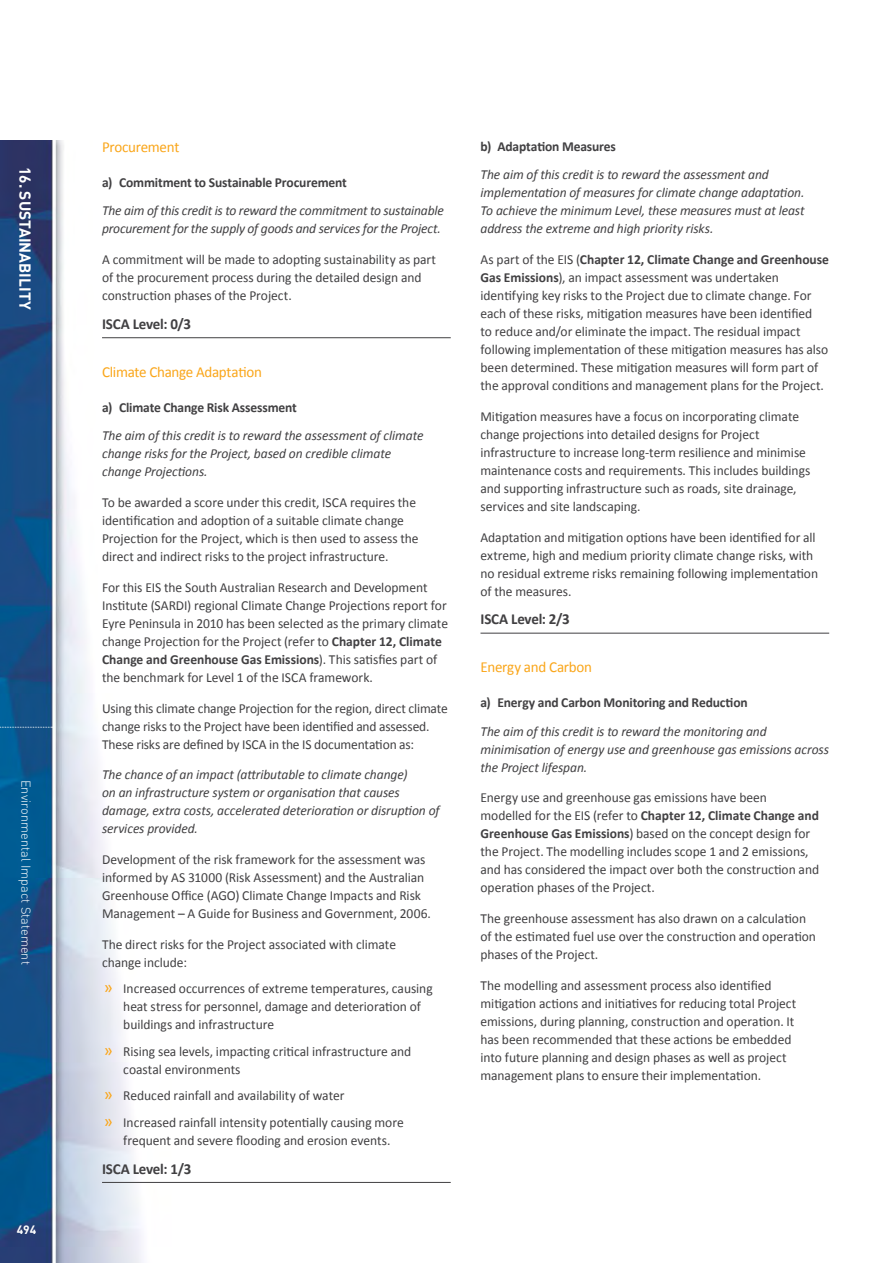
<style>
.page{position:relative;width:893px;height:1263px;background:#fff}
.page>*{position:absolute;margin:0;border:0;box-sizing:border-box;transform-origin:0 0}
.t1{font:700 15.75px "DIN";color:#fff}
.Head_4_no_number{font:15.3px "Calibri";letter-spacing:-.02em;color:#faa61a}
.Head_4_no_number-2{font:700 15.3px "Calibri";letter-spacing:-.01em;color:#414042}
.Body{font:13.8px/18px "Calibri";letter-spacing:-.005em;color:#414042}
.Body_italic_par{font:italic 13.8px/18px "Calibri";letter-spacing:-.01em;color:#414042}
.Head_6{font:700 13.8px "Calibri";letter-spacing:-.01em;color:#414042}
.t2{font:300 12.75px "DIN";color:#fff}
.t3{font:700 12px "DIN";color:#fff}
.s1{font-weight:700}
.s2{font-size:18px;color:#faa61a}
</style>
<div class="page">
<img style="left:0;top:140px;width:193px;height:1123px">
<svg style="left:0;top:727px;width:53px;height:1px"></svg>
<hr style="left:102px;top:337px;width:349px;height:1px;background:#414042">
<hr style="left:102px;top:1182px;width:349px;height:1px;background:#414042">
<hr style="left:480px;top:633px;width:349px;height:1px;background:#414042">
<p class="t1" style="left:36px;top:167px;width:144px;rotate:90deg">16. SUSTAINABILITY</p>
<p class="t2" style="left:34px;top:780px;width:186px;rotate:90deg">Environmental Impact Statement</p>
<p class="t3" style="left:17px;top:1221px;width:21px">494</p>
<p class="Head_4_no_number" style="left:102px;top:137px;width:79px">Procurement</p>
<p class="Head_6" style="left:102px;top:173px;width:246px">a) Commitment to Sustainable Procurement</p>
<p class="Body_italic_par" style="left:102px;top:201px;width:343px">The aim of this credit is to reward the commitment to sustainable procurement for the supply of goods and services for the Project.</p>
<p class="Body" style="left:102px;top:251px;width:336px">A commitment will be made to adopting sustainability as part of the procurement process during the detailed design and construction phases of the Project.</p>
<p class="Head_4_no_number-2" style="left:102px;top:314px;width:90px">ISCA Level: 0/3</p>
<p class="Head_4_no_number" style="left:102px;top:362px;width:161px">Climate Change Adaptation</p>
<p class="Head_6" style="left:102px;top:398px;width:196px">a) Climate Change Risk Assessment</p>
<p class="Body_italic_par" style="left:102px;top:426px;width:323px">The aim of this credit is to reward the assessment of climate change risks for the Project, based on credible climate change Projections.</p>
<p class="Body" style="left:102px;top:493px;width:318px">To be awarded a score under this credit, ISCA requires the identification and adoption of a suitable climate change Projection for the Project, which is then used to assess the direct and indirect risks to the project infrastructure.</p>
<p class="Body" style="left:102px;top:578px;width:347px">For this EIS the South Australian Research and Development Institute (SARDI) regional Climate Change Projections report for Eyre Peninsula in 2010 has been selected as the primary climate change Projection for the Project (refer to <span class="s1">Chapter 12, Climate Change and Greenhouse Gas Emissions</span>). This satisfies part of the benchmark for Level 1 of the ISCA framework.</p>
<p class="Body" style="left:102px;top:699px;width:347px">Using this climate change Projection for the region, direct climate change risks to the Project have been identified and assessed.<br>These risks are defined by ISCA in the IS documentation as:</p>
<p class="Body_italic_par" style="left:102px;top:765px;width:339px">The chance of an impact (attributable to climate change)<br>on an infrastructure system or organisation that causes damage, extra costs, accelerated deterioration or disruption of services provided.</p>
<p class="Body" style="left:102px;top:850px;width:330px">Development of the risk framework for the assessment was informed by AS 31000 (Risk Assessment) and the Australian Greenhouse Office (AGO) Climate Change Impacts and Risk Management – A Guide for Business and Government, 2006.</p>
<p class="Body" style="left:102px;top:935px;width:296px">The direct risks for the Project associated with climate change include:</p>
<p class="Body" style="left:123px;top:980px;width:311px;text-indent:-20px"><span class="s2">»</span> Increased occurrences of extreme temperatures, causing heat stress for personnel, damage and deterioration of buildings and infrastructure</p>
<p class="Body" style="left:123px;top:1042px;width:289px;text-indent:-20px"><span class="s2">»</span> Rising sea levels, impacting critical infrastructure and coastal environments</p>
<p class="Body" style="left:104px;top:1087px;width:242px"><span class="s2">»</span> Reduced rainfall and availability of water</p>
<p class="Body" style="left:104px;top:1113px;width:301px;text-align:center"><span class="s2">»</span> Increased rainfall intensity potentially causing more frequent and severe flooding and erosion events.</p>
<p class="Head_4_no_number-2" style="left:102px;top:1159px;width:91px">ISCA Level: 1/3</p>
<p class="Head_6" style="left:480px;top:137px;width:137px">b) Adaptation Measures</p>
<p class="Body_italic_par" style="left:480px;top:165px;width:326px">The aim of this credit is to reward the assessment and implementation of measures for climate change adaptation.<br>To achieve the minimum Level, these measures must at least address the extreme and high priority risks.</p>
<p class="Body" style="left:480px;top:251px;width:350px">As part of the EIS (<span class="s1">Chapter 12, Climate Change and Greenhouse Gas Emissions</span>), an impact assessment was undertaken identifying key risks to the Project due to climate change. For each of these risks, mitigation measures have been identified<br>to reduce and/or eliminate the impact. The residual impact following implementation of these mitigation measures has also been determined. These mitigation measures will form part of the approval conditions and management plans for the Project.</p>
<p class="Body" style="left:480px;top:407px;width:331px">Mitigation measures have a focus on incorporating climate change projections into detailed designs for Project infrastructure to increase long-term resilience and minimise maintenance costs and requirements. This includes buildings and supporting infrastructure such as roads, site drainage, services and site landscaping.</p>
<p class="Body" style="left:480px;top:528px;width:339px">Adaptation and mitigation options have been identified for all extreme, high and medium priority climate change risks, with no residual extreme risks remaining following implementation of the measures.</p>
<p class="Head_4_no_number-2" style="left:480px;top:609px;width:91px">ISCA Level: 2/3</p>
<p class="Head_4_no_number" style="left:480px;top:657px;width:113px">Energy and Carbon</p>
<p class="Head_6" style="left:480px;top:694px;width:269px">a) Energy and Carbon Monitoring and Reduction</p>
<p class="Body_italic_par" style="left:480px;top:722px;width:350px">The aim of this credit is to reward the monitoring and minimisation of energy use and greenhouse gas emissions across the Project lifespan.</p>
<p class="Body" style="left:480px;top:789px;width:340px">Energy use and greenhouse gas emissions have been modelled for the EIS (refer to <span class="s1">Chapter 12, Climate Change and Greenhouse Gas Emissions</span>) based on the concept design for the Project. The modelling includes scope 1 and 2 emissions, and has considered the impact over both the construction and operation phases of the Project.</p>
<p class="Body" style="left:480px;top:910px;width:337px">The greenhouse assessment has also drawn on a calculation of the estimated fuel use over the construction and operation phases of the Project.</p>
<p class="Body" style="left:480px;top:976px;width:317px">The modelling and assessment process also identified mitigation actions and initiatives for reducing total Project emissions, during planning, construction and operation. It has been recommended that these actions be embedded into future planning and design phases as well as project management plans to ensure their implementation.</p>
</div>
